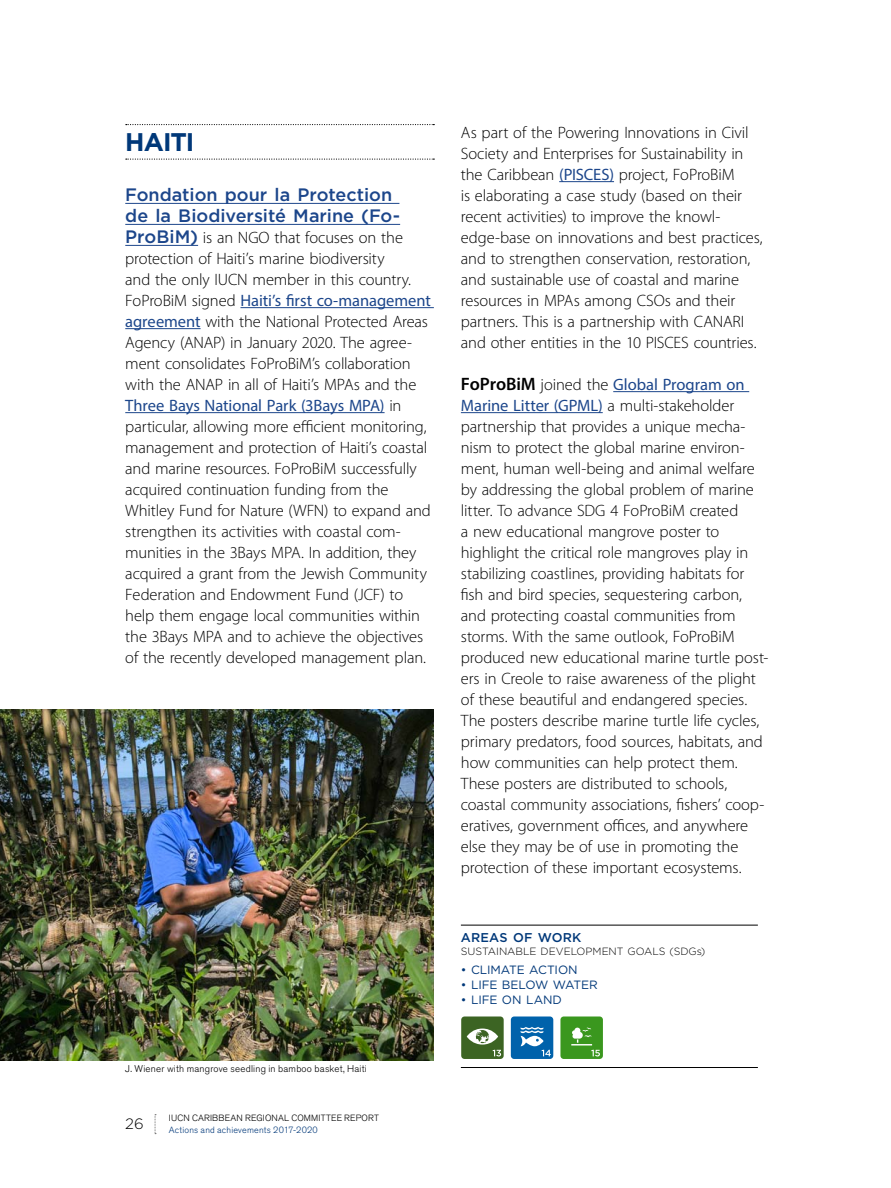
<style>
.page{position:relative;width:891px;height:1188px;background:#fff}
.page>*{position:absolute;margin:0;border:0;box-sizing:border-box;transform-origin:0 0}
.t1{font:700 25.5px "Gotham";letter-spacing:-.04em;color:#003879}
.t2{font:500 18px/21px "Gotham";color:#1c468b}
.t3{font:300 16.5px/21px "Myriad Pro";letter-spacing:-.01em;color:#000}
.t4{font:300 15px "Gotham";color:#000}
.t5{font:500 12.75px "Gotham";letter-spacing:.015em;color:#003879}
.t6{font:12px "Gotham";letter-spacing:-.015em;color:#003879}
.t7{font:300 10.5px "Gotham";letter-spacing:-.005em;color:#000}
.t8{font:300 9.75px "Akzidenz Grotesk BQ";letter-spacing:.02em;color:#000}
.t9{font:300 9px "Akzidenz Grotesk BQ";letter-spacing:.015em;color:#000}
.t10{font:300 9px "Akzidenz Grotesk BQ";letter-spacing:.02em;color:#003879}
.s1{font-family:"Gotham";font-weight:500;font-size:18px;color:#1c468b}
.s2{font-weight:400;color:#1c468b}
.s3{font-weight:600;font-size:18px}
</style>
<div class="page">
<img style="left:0;top:710px;width:434px;height:351px">
<svg style="left:126px;top:159px;width:308px;height:1px"></svg>
<svg style="left:126px;top:124px;width:308px;height:1px"></svg>
<hr style="left:125px;top:203px;width:274px;height:1px;background:#1c468b">
<hr style="left:125px;top:224px;width:275px;height:1px;background:#1c468b">
<hr style="left:125px;top:245px;width:73px;height:1px;background:#1c468b">
<hr style="left:240px;top:307px;width:194px;height:1px;background:#1c468b">
<hr style="left:125px;top:328px;width:76px;height:1px;background:#1c468b">
<hr style="left:125px;top:412px;width:260px;height:1px;background:#1c468b">
<hr style="left:559px;top:181px;width:55px;height:1px;background:#1c468b">
<hr style="left:613px;top:391px;width:136px;height:1px;background:#1c468b">
<hr style="left:461px;top:412px;width:142px;height:1px;background:#1c468b">
<div style="left:461px;top:1017px;width:43px;height:42px;background:#3c6423;border-radius:3px"></div>
<svg style="left:467px;top:1029px;width:34px;height:27px"></svg>
<div style="left:511px;top:1017px;width:42px;height:42px;background:#0062ab;border-radius:3px"></div>
<svg style="left:521px;top:1027px;width:30px;height:29px"></svg>
<div style="left:560px;top:1017px;width:43px;height:42px;background:#3a971e;border-radius:3px"></div>
<svg style="left:571px;top:1028px;width:29px;height:28px"></svg>
<hr style="left:461px;top:1067px;width:297px;height:1px;background:#000">
<hr style="left:461px;top:925px;width:297px;height:1px;background:#000">
<svg style="left:155px;top:1114px;width:1px;height:20px"></svg>
<h1 class="t1" style="left:125px;top:132px;width:71px">HAITI</h1>
<p class="t2" style="left:125px;top:185px;width:276px">Fondation pour la Protection de la Biodiversité Marine (Fo-</p>
<p class="t3" style="left:125px;top:228px;width:307px"><span class="s1">ProBiM)</span> is an NGO that focuses on the protection of Haiti’s marine biodiversity<br>and the only IUCN member in this country.<br>FoProBiM signed <span class="s2">Haiti’s first co-management agreement</span> with the National Protected Areas Agency (ANAP) in January 2020. The agree&shy;ment consolidates FoProBiM’s collaboration with the ANAP in all of Haiti’s MPAs and the <span class="s2">Three Bays National Park (3Bays MPA)</span> in particular, allowing more efficient monitoring, management and protection of Haiti’s coastal and marine resources. FoProBiM successfully acquired continuation funding from the Whitley Fund for Nature (WFN) to expand and strengthen its activities with coastal com&shy;munities in the 3Bays MPA. In addition, they acquired a grant from the Jewish Community Federation and Endowment Fund (JCF) to help them engage local communities within the 3Bays MPA and to achieve the objectives of the recently developed management plan.</p>
<p class="t8" style="left:125px;top:1065px;width:243px">J. Wiener with mangrove seedling in bamboo basket, Haiti</p>
<p class="t4" style="left:125px;top:1118px;width:20px">26</p>
<p class="t9" style="left:169px;top:1115px;width:212px">IUCN CARIBBEAN REGIONAL COMMITTEE REPORT</p>
<p class="t10" style="left:169px;top:1127px;width:150px">Actions and achievements 2017-2020</p>
<p class="t3" style="left:461px;top:123px;width:303px">As part of the Powering Innovations in Civil Society and Enterprises for Sustainability in the Caribbean <span class="s2">(PISCES)</span> project, FoProBiM<br>is elaborating a case study (based on their recent activities) to improve the knowl&shy;edge-base on innovations and best practices, and to strengthen conservation, restoration, and sustainable use of coastal and marine resources in MPAs among CSOs and their partners. This is a partnership with CANARI and other entities in the 10 PISCES countries.</p>
<p class="t3" style="left:461px;top:375px;width:309px"><span class="s3">FoProBiM</span> joined the <span class="s2">Global Program on Marine Litter (GPML)</span> a multi-stakeholder partnership that provides a unique mecha&shy;nism to protect the global marine environ&shy;ment, human well-being and animal welfare by addressing the global problem of marine litter. To advance SDG 4 FoProBiM created<br>a new educational mangrove poster to highlight the critical role mangroves play in stabilizing coastlines, providing habitats for fish and bird species, sequestering carbon, and protecting coastal communities from storms. With the same outlook, FoProBiM produced new educational marine turtle post&shy;ers in Creole to raise awareness of the plight of these beautiful and endangered species.<br>The posters describe marine turtle life cycles, primary predators, food sources, habitats, and how communities can help protect them.<br>These posters are distributed to schools, coastal community associations, fishers’ coop&shy;eratives, government offices, and anywhere else they may be of use in promoting the protection of these important ecosystems.</p>
<p class="t5" style="left:461px;top:932px;width:122px">AREAS OF WORK</p>
<p class="t7" style="left:461px;top:948px;width:246px">SUSTAINABLE DEVELOPMENT GOALS (SDGs)</p>
<p class="t6" style="left:461px;top:965px;width:118px">• CLIMATE ACTION</p>
<p class="t6" style="left:461px;top:980px;width:138px">• LIFE BELOW WATER</p>
<p class="t6" style="left:461px;top:995px;width:103px">• LIFE ON LAND</p>
</div>
